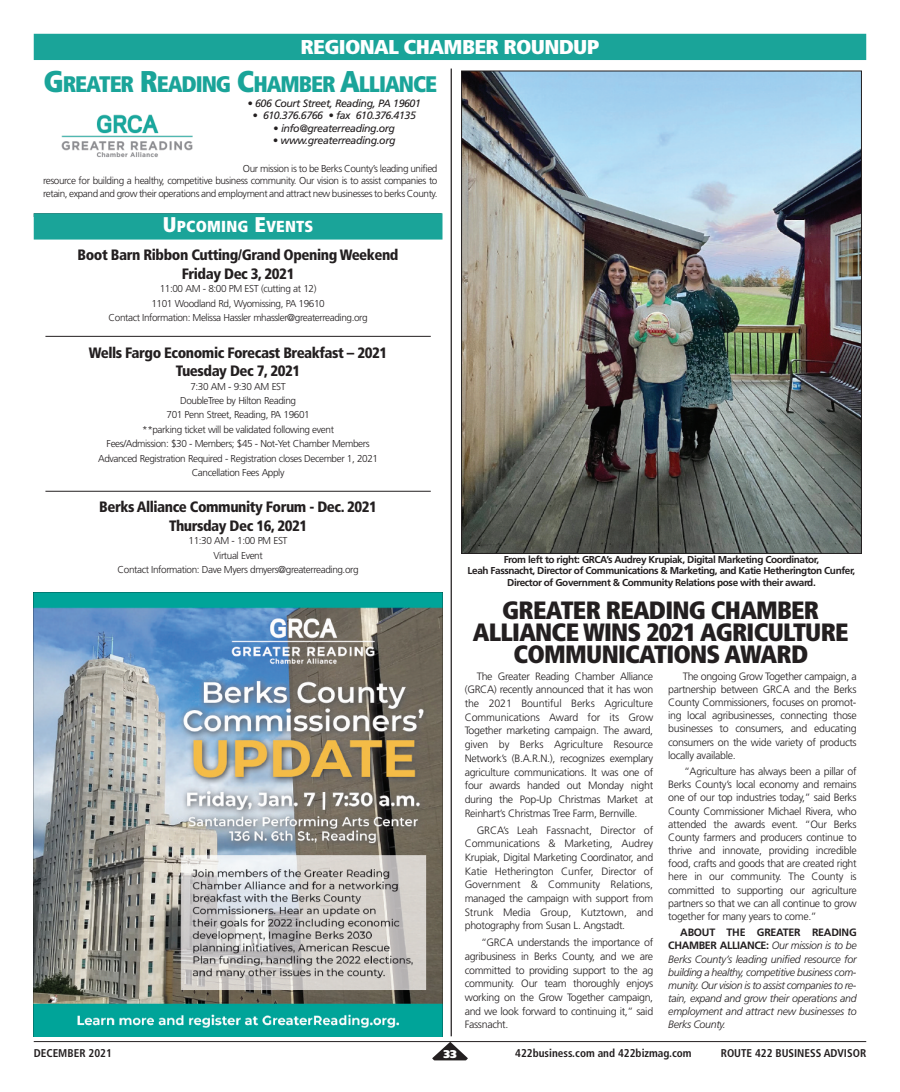
<style>
.page{position:relative;width:900px;height:1092px;background:#fff}
.page>*{position:absolute;margin:0;border:0;box-sizing:border-box;transform-origin:0 0}
.t1{font:900 condensed 25px/21.6px "Frutiger";letter-spacing:-.03em;color:#231f20;text-align:center}
.t2{font:900 condensed 22.5px "Frutiger";letter-spacing:-.045em;color:#1aa499}
.t3{font:900 condensed 20px "Frutiger";letter-spacing:-.03em;color:#fff;scale:1.1 1}
.t4{font:900 condensed 16px "Frutiger";letter-spacing:.015em;color:#fff}
.t5{font:900 condensed 15px/18.8px "Frutiger";letter-spacing:-.03em;color:#231f20;text-align:center}
.t6{font:700 condensed 11.25px "Frutiger";color:#231f20}
.t7{font:900 11.25px "Frutiger";color:#fff}
.t8{font:300 10.62px/13.8px "Frutiger";letter-spacing:-.03em;color:#231f20;text-align:justify}
.t9{font:italic 300 10.62px/13.1px "Frutiger";letter-spacing:-.02em;color:#231f20;text-align:justify}
.t10{font:italic 10.62px "Frutiger";letter-spacing:-.04em;color:#231f20}
.t11{font:300 10px/14.4px "Frutiger";letter-spacing:-.04em;color:#231f20;text-align:center}
.t12{font:700 10px/11.2px "Frutiger";letter-spacing:-.04em;color:#231f20;text-align:center}
.s1{font-size:30px}
.s2{font-size:21.25px}
.s3{font-weight:700;font-style:normal}
</style>
<div class="page">
<hr style="left:34px;top:1041px;width:832px;height:1px;background:#231f20">
<svg style="left:432px;top:1041px;width:36px;height:19px"></svg>
<img style="left:61px;top:114px;width:132px;height:43px">
<div style="left:34px;top:34px;width:832px;height:26px;background:#1aa499"></div>
<hr style="left:451px;top:69px;width:1px;height:967px;background:#231f20">
<hr style="left:45px;top:336px;width:386px;height:1px;background:#231f20">
<hr style="left:45px;top:491px;width:386px;height:1px;background:#231f20">
<div style="left:34px;top:213px;width:408px;height:26px;background:#1aa499"></div>
<img style="left:463px;top:73px;width:397px;height:478px">
<img style="left:34px;top:592px;width:408px;height:444px">
<h3 class="t3" style="left:300px;top:39px;width:273px">REGIONAL CHAMBER ROUNDUP</h3>
<h2 class="t2" style="left:43px;top:75px;width:395px"><span class="s1">G</span>REATER <span class="s1">R</span>EADING <span class="s1">C</span>HAMBER <span class="s1">A</span>LLIANCE</h2>
<p class="t10" style="left:247px;top:99px;width:175px">• 606 Court Street, Reading, PA 19601</p>
<p class="t10" style="left:253px;top:111px;width:165px">• 610.376.6766 • fax 610.376.4135</p>
<p class="t10" style="left:273px;top:124px;width:123px">• info@greaterreading.org</p>
<p class="t10" style="left:273px;top:136px;width:124px">• www.greaterreading.org</p>
<p class="t11" style="left:43px;top:163px;width:396px;line-height:12.5px;text-align:justify;text-indent:200px">Our mission is to be Berks County’s leading unified resource for building a healthy, competitive business community. Our vision is to assist companies to retain, expand and grow their operations and employment and attract new businesses to berks County.</p>
<h3 class="t4" style="left:163px;top:220px;width:152px"><span class="s2">U</span>PCOMING <span class="s2">E</span>VENTS</h3>
<h3 class="t5" style="left:78px;top:247px;width:322px">Boot Barn Ribbon Cutting/Grand Opening Weekend<br>Friday Dec 3, 2021</h3>
<p class="t11" style="left:109px;top:282px;width:261px">11:00 AM - 8:00 PM EST (cutting at 12)<br>1101 Woodland Rd, Wyomissing, PA 19610<br>Contact Information: Melissa Hassler mhassler@greaterreading.org</p>
<h3 class="t5" style="left:89px;top:344px;width:300px">Wells Fargo Economic Forecast Breakfast – 2021<br>Tuesday Dec 7, 2021</h3>
<p class="t11" style="left:98px;top:379px;width:282px">7:30 AM - 9:30 AM EST<br>DoubleTree by Hilton Reading<br>701 Penn Street, Reading, PA 19601<br>**parking ticket will be validated following event<br>Fees/Admission: $30 - Members; $45 - Not-Yet Chamber Members Advanced Registration Required - Registration closes December 1, 2021<br>Cancellation Fees Apply</p>
<h3 class="t5" style="left:99px;top:499px;width:279px">Berks Alliance Community Forum - Dec. 2021<br>Thursday Dec 16, 2021</h3>
<p class="t11" style="left:118px;top:534px;width:243px">11:30 AM - 1:00 PM EST<br>Virtual Event<br>Contact Information: Dave Myers dmyers@greaterreading.org</p>
<p class="t12" style="left:468px;top:554px;width:389px">From left to right: GRCA’s Audrey Krupiak, Digital Marketing Coordinator,<br>Leah Fassnacht, Director of Communications &amp; Marketing, and Katie Hetherington Cunfer,<br>Director of Government &amp; Community Relations pose with their award.</p>
<h1 class="t1" style="left:473px;top:601px;width:377px">GREATER READING CHAMBER<br>ALLIANCE WINS 2021 AGRICULTURE<br>COMMUNICATIONS AWARD</h1>
<p class="t8" style="left:465px;top:669px;width:190px;text-indent:12px">The Greater Reading Chamber Alliance (GRCA) recently announced that it has won the 2021 Bountiful Berks Agriculture Communications Award for its Grow Together marketing campaign. The award, given by Berks Agriculture Resource Network’s (B.A.R.N.), recognizes exemplary agriculture communications. It was one of four awards handed out Monday night during the Pop-Up Christmas Market at Reinhart’s Christmas Tree Farm, Bernville.</p>
<p class="t8" style="left:465px;top:823px;width:190px;text-indent:12px">GRCA’s Leah Fassnacht, Director of Communications &amp; Marketing, Audrey Krupiak, Digital Marketing Coordinator, and Katie Hetherington Cunfer, Director of Government &amp; Community Relations, managed the campaign with support from Strunk Media Group, Kutztown, and photography from Susan L. Angstadt.</p>
<p class="t8" style="left:465px;top:936px;width:190px;text-indent:16px">“GRCA understands the importance of agribusiness in Berks County, and we are committed to providing support to the ag community. Our team thoroughly enjoys working on the Grow Together campaign, and we look forward to continuing it,” said Fassnacht.</p>
<p class="t8" style="left:668px;top:670px;width:190px;line-height:13.1px;text-indent:14px">The ongoing Grow Together campaign, a partnership between GRCA and the Berks County Commissioners, focuses on promot&shy;ing local agribusinesses, connecting those businesses to consumers, and educating consumers on the wide variety of products locally available.</p>
<p class="t8" style="left:668px;top:765px;width:190px;line-height:13.1px;text-indent:16px">“Agriculture has always been a pillar of Berks County’s local economy and remains one of our top industries today,” said Berks County Commissioner Michael Rivera, who attended the awards event. “Our Berks County farmers and producers continue to thrive and innovate, providing incredible food, crafts and goods that are created right here in our community. The County is committed to supporting our agriculture partners so that we can all continue to grow together for many years to come.”</p>
<p class="t9" style="left:668px;top:926px;width:190px;text-indent:12px"><span class="s3">ABOUT THE GREATER READING CHAMBER ALLIANCE:</span> Our mission is to be Berks County’s leading unified resource for building a healthy, competitive business com&shy;munity. Our vision is to assist companies to re&shy;tain, expand and grow their operations and employment and attract new businesses to Berks County.</p>
<p class="t6" style="left:34px;top:1048px;width:80px">DECEMBER 2021</p>
<p class="t7" style="left:444px;top:1049px;width:15px">33</p>
<p class="t6" style="left:515px;top:1048px;width:178px">422business.com and 422bizmag.com</p>
<p class="t6" style="left:721px;top:1048px;width:147px">ROUTE 422 BUSINESS ADVISOR</p>
</div>
